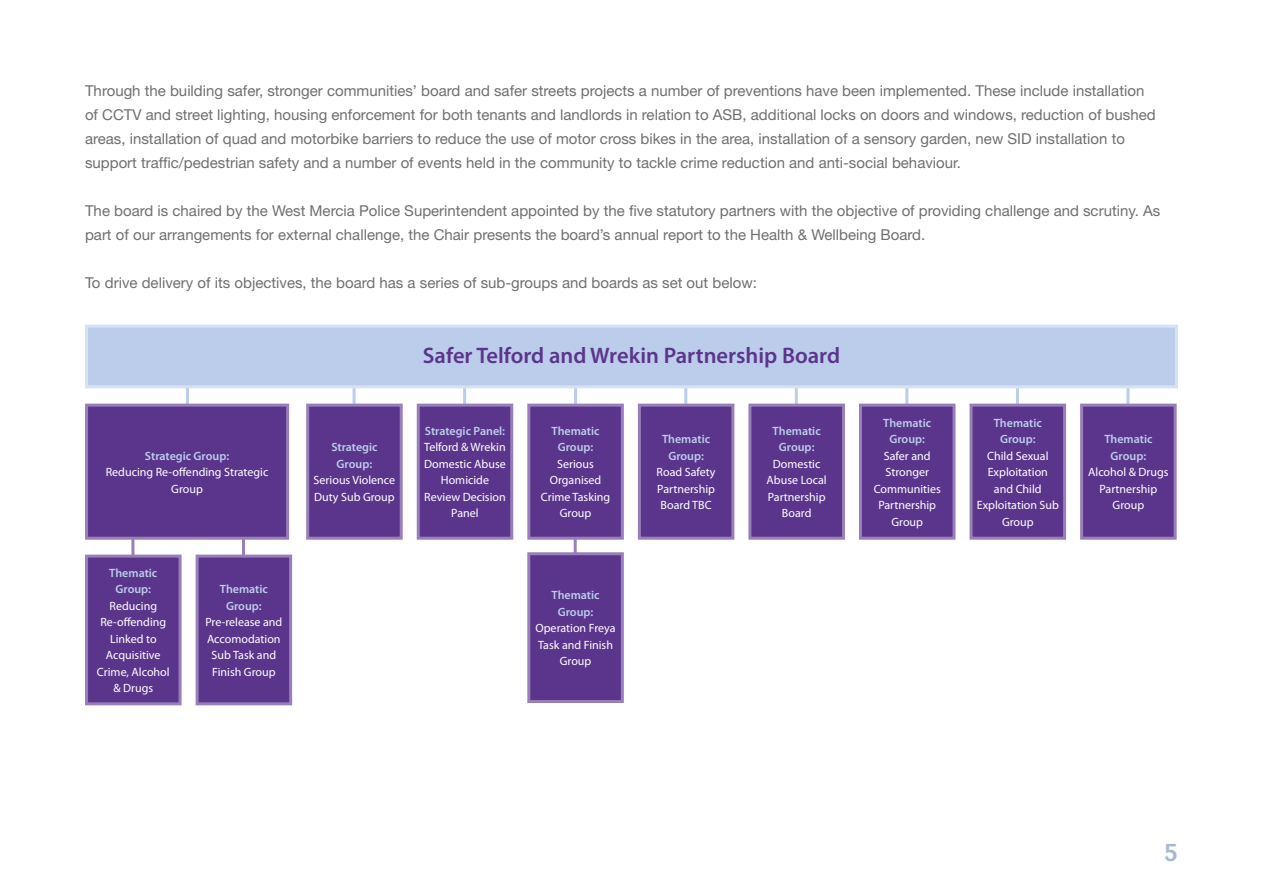
<style>
.page{position:relative;width:1263px;height:893px;background:#fff}
.page>*{position:absolute;margin:0;border:0;box-sizing:border-box;transform-origin:0 0}
.t1{font:700 24px "Vectora LT Std";color:#a9b8d2}
.t2{font:600 22.5px "Myriad Pro";color:#5b358c}
.Body_Text_10_16{font:15px/24px "Helvetica Neue LT Std";color:#706f6f}
.t3{font:12px/16.5px "Myriad Pro";color:#fff;text-align:center}
.t4{font:600 12px/16.5px "Myriad Pro";color:#bccdeb;text-align:center}
</style>
<div class="page">
<hr style="left:131px;top:512px;width:3px;height:55px;background:#987fb9">
<hr style="left:242px;top:512px;width:3px;height:55px;background:#987fb9">
<div style="left:87px;top:556px;width:93px;height:148px;background:#5b358c"></div>
<div style="left:85px;top:555px;width:97px;height:150px;border:3px solid #987fb9"></div>
<div style="left:197px;top:556px;width:94px;height:148px;background:#5b358c"></div>
<div style="left:196px;top:555px;width:96px;height:150px;border:3px solid #987fb9"></div>
<hr style="left:186px;top:376px;width:3px;height:55px;background:#bccdeb">
<hr style="left:353px;top:376px;width:3px;height:55px;background:#bccdeb">
<hr style="left:463px;top:376px;width:3px;height:55px;background:#bccdeb">
<hr style="left:574px;top:512px;width:3px;height:50px;background:#987fb9">
<hr style="left:684px;top:376px;width:3px;height:55px;background:#bccdeb">
<hr style="left:574px;top:376px;width:3px;height:55px;background:#bccdeb">
<hr style="left:795px;top:376px;width:3px;height:55px;background:#bccdeb">
<hr style="left:905px;top:376px;width:3px;height:55px;background:#bccdeb">
<hr style="left:1016px;top:376px;width:3px;height:55px;background:#bccdeb">
<hr style="left:1126px;top:376px;width:3px;height:55px;background:#bccdeb">
<div style="left:87px;top:326px;width:1089px;height:61px;background:#bccdeb"></div>
<div style="left:85px;top:325px;width:1093px;height:63px;border:3px solid #d7e1f4"></div>
<div style="left:87px;top:405px;width:201px;height:133px;background:#5b358c"></div>
<div style="left:85px;top:404px;width:204px;height:136px;border:3px solid #987fb9"></div>
<div style="left:308px;top:405px;width:93px;height:133px;background:#5b358c"></div>
<div style="left:306px;top:404px;width:97px;height:136px;border:3px solid #987fb9"></div>
<div style="left:418px;top:405px;width:94px;height:133px;background:#5b358c"></div>
<div style="left:417px;top:404px;width:96px;height:136px;border:3px solid #987fb9"></div>
<div style="left:529px;top:405px;width:93px;height:133px;background:#5b358c"></div>
<div style="left:527px;top:404px;width:97px;height:136px;border:3px solid #987fb9"></div>
<div style="left:639px;top:405px;width:94px;height:133px;background:#5b358c"></div>
<div style="left:638px;top:404px;width:96px;height:136px;border:3px solid #987fb9"></div>
<div style="left:750px;top:405px;width:93px;height:133px;background:#5b358c"></div>
<div style="left:748px;top:404px;width:97px;height:136px;border:3px solid #987fb9"></div>
<div style="left:860px;top:405px;width:94px;height:133px;background:#5b358c"></div>
<div style="left:859px;top:404px;width:96px;height:136px;border:3px solid #987fb9"></div>
<div style="left:971px;top:405px;width:93px;height:133px;background:#5b358c"></div>
<div style="left:969px;top:404px;width:97px;height:136px;border:3px solid #987fb9"></div>
<div style="left:1082px;top:405px;width:93px;height:133px;background:#5b358c"></div>
<div style="left:1080px;top:404px;width:97px;height:136px;border:3px solid #987fb9"></div>
<div style="left:529px;top:554px;width:93px;height:147px;background:#5b358c"></div>
<div style="left:527px;top:552px;width:97px;height:151px;border:3px solid #987fb9"></div>
<p class="Body_Text_10_16" style="left:85px;top:78px;width:1072px">Through the building safer, stronger communities’ board and safer streets projects a number of preventions have been implemented. These include installation of CCTV and street lighting, housing enforcement for both tenants and landlords in relation to ASB, additional locks on doors and windows, reduction of bushed areas, installation of quad and motorbike barriers to reduce the use of motor cross bikes in the area, installation of a sensory garden, new SID installation to support traffic/pedestrian safety and a number of events held in the community to tackle crime reduction and anti-social behaviour.</p>
<p class="Body_Text_10_16" style="left:85px;top:198px;width:1077px">The board is chaired by the West Mercia Police Superintendent appointed by the five statutory partners with the objective of providing challenge and scrutiny. As part of our arrangements for external challenge, the Chair presents the board’s annual report to the Health &amp; Wellbeing Board.</p>
<p class="Body_Text_10_16" style="left:85px;top:270px;width:673px">To drive delivery of its objectives, the board has a series of sub-groups and boards as set out below:</p>
<p class="t4" style="left:145px;top:448px;width:86px">Strategic Group:</p>
<p class="t3" style="left:106px;top:464px;width:164px">Reducing Re-offending Strategic<br>Group</p>
<p class="t4" style="left:109px;top:565px;width:50px">Thematic<br>Group:</p>
<p class="t3" style="left:97px;top:598px;width:74px">Reducing<br>Re-offending<br>Linked to<br>Acquisitive<br>Crime, Alcohol &amp; Drugs</p>
<p class="t4" style="left:220px;top:581px;width:50px">Thematic<br>Group:</p>
<p class="t3" style="left:205px;top:614px;width:78px">Pre-release and<br>Accomodation<br>Sub Task and<br>Finish Group</p>
<p class="t4" style="left:331px;top:439px;width:48px">Strategic<br>Group:</p>
<p class="t3" style="left:314px;top:472px;width:83px;text-align:left">Serious Violence<br>Duty Sub Group</p>
<h2 class="t2" style="left:423px;top:343px;width:419px">Safer Telford and Wrekin Partnership Board</h2>
<p class="t4" style="left:425px;top:423px;width:82px">Strategic Panel:</p>
<p class="t3" style="left:424px;top:439px;width:83px">Telford &amp; Wrekin<br>Domestic Abuse<br>Homicide<br>Review Decision<br>Panel</p>
<p class="t4" style="left:551px;top:423px;width:50px">Thematic<br>Group:</p>
<p class="t3" style="left:541px;top:456px;width:71px">Serious<br>Organised<br>Crime Tasking<br>Group</p>
<p class="t4" style="left:551px;top:587px;width:50px">Thematic<br>Group:</p>
<p class="t3" style="left:535px;top:620px;width:82px">Operation Freya<br>Task and Finish<br>Group</p>
<p class="t4" style="left:662px;top:431px;width:50px">Thematic<br>Group:</p>
<p class="t3" style="left:657px;top:464px;width:60px;text-align:justify">Road Safety Partnership Board TBC</p>
<p class="t4" style="left:773px;top:423px;width:50px">Thematic<br>Group:</p>
<p class="t3" style="left:767px;top:456px;width:62px">Domestic<br>Abuse Local<br>Partnership<br>Board</p>
<p class="t4" style="left:883px;top:415px;width:50px">Thematic<br>Group:</p>
<p class="t3" style="left:874px;top:448px;width:69px">Safer and<br>Stronger<br>Communities<br>Partnership<br>Group</p>
<p class="t4" style="left:994px;top:415px;width:50px">Thematic<br>Group:</p>
<p class="t3" style="left:977px;top:448px;width:84px">Child Sexual<br>Exploitation and Child<br>Exploitation Sub<br>Group</p>
<p class="t4" style="left:1104px;top:431px;width:50px">Thematic<br>Group:</p>
<p class="t3" style="left:1088px;top:464px;width:82px">Alcohol &amp; Drugs<br>Partnership<br>Group</p>
<h1 class="t1" style="left:1164px;top:837px;width:16px">5</h1>
</div>
